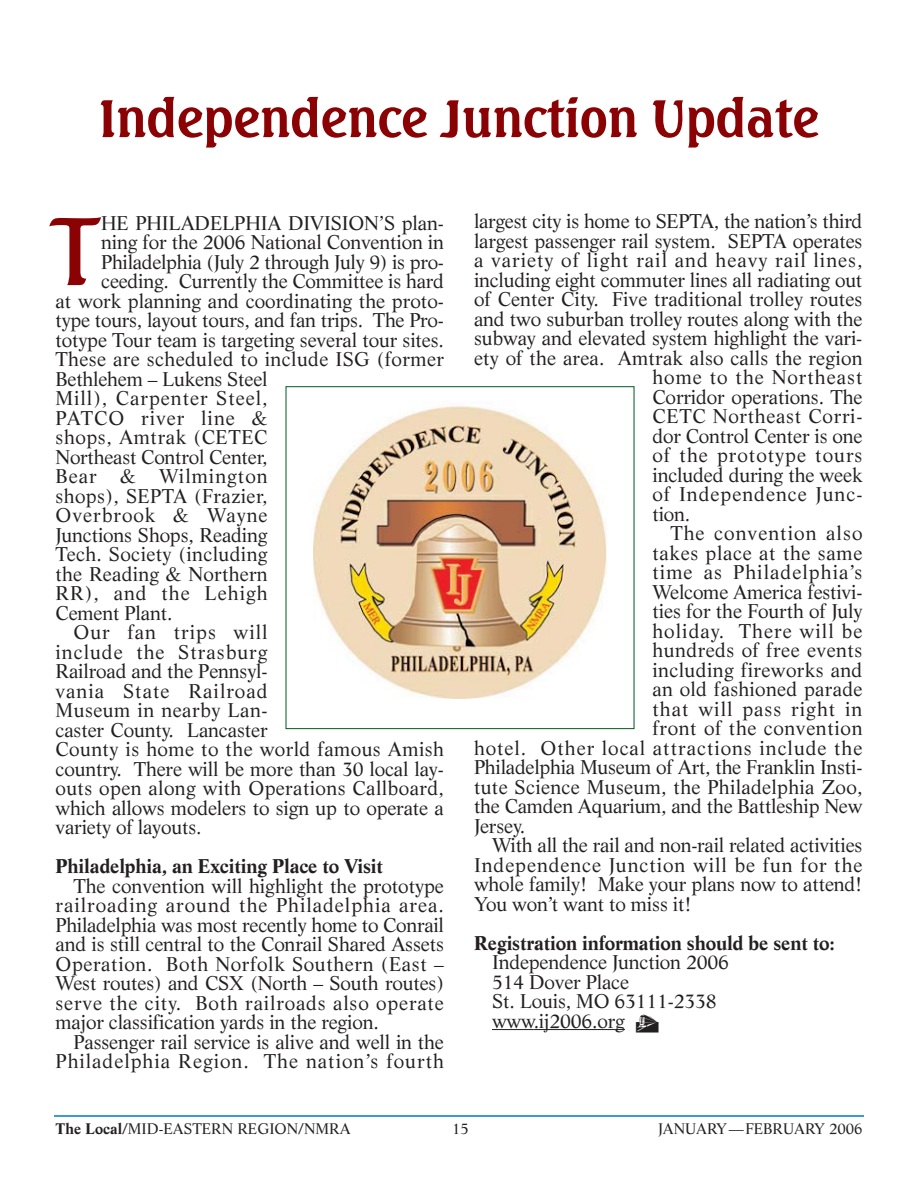
<style>
.page{position:relative;width:918px;height:1188px;background:#fff}
.page>*{position:absolute;margin:0;border:0;box-sizing:border-box;transform-origin:0 0}
.t1{font:500 93px "Seagull BT";color:#8b0204}
.t2{font:700 51px "Seagull BT";letter-spacing:-.015em;color:#8b0204}
.t3{font:19.5px/19.5px "Life";letter-spacing:-.01em;color:#231f20;text-align:justify}
.t4{font:19.5px "Life";letter-spacing:.05em;color:#231f20}
.t5{font:19.5px "Life";letter-spacing:.02em;color:#231f20}
.t6{font:19.5px "Life";letter-spacing:.015em;color:#231f20}
.t7{font:19.5px "Life";letter-spacing:.055em;color:#231f20}
.t8{font:700 19.5px "Life";letter-spacing:-.01em;color:#231f20}
.t9{font:19.5px "Life";letter-spacing:.01em;color:#231f20}
.t10{font:19.5px "Life";letter-spacing:.03em;color:#231f20}
.t11{font:19.5px "Life";letter-spacing:.025em;color:#231f20}
.t12{font:19.5px "Life";letter-spacing:.035em;color:#231f20}
.t13{font:15px "Life";color:#231f20}
.s1{font-weight:700}
</style>
<div class="page">
<hr style="left:54px;top:1115px;width:810px;height:2px;background:#007ac2">
<hr style="left:492px;top:1029px;width:42px;height:1px;background:#231f20">
<hr style="left:534px;top:1029px;width:81px;height:1px;background:#231f20">
<img style="left:314px;top:405px;width:292px;height:294px">
<div style="left:286px;top:386px;width:348px;height:343px;border:1px solid #005825"></div>
<h2 class="t2" style="left:99px;top:98px;width:722px">Independence Junction Update</h2>
<p class="t3" style="left:101px;top:215px;width:344px">HE PHILADELPHIA DIVISION’S plan-</p>
<p class="t3" style="left:101px;top:234px;width:344px">ning for the 2006 National Convention in</p>
<p class="t3" style="left:101px;top:254px;width:344px">Philadelphia (July 2 through July 9) is pro-</p>
<p class="t3" style="left:101px;top:273px;width:344px">ceeding. Currently the Committee is hard</p>
<p class="t3" style="left:56px;top:293px;width:390px">at work planning and coordinating the proto-</p>
<p class="t3" style="left:56px;top:312px;width:390px">type tours, layout tours, and fan trips. The Pro-</p>
<p class="t3" style="left:56px;top:332px;width:390px">totype Tour team is targeting several tour sites.</p>
<p class="t5" style="left:56px;top:352px;width:390px">These are scheduled to include ISG (former</p>
<p class="t3" style="left:56px;top:371px;width:214px">Bethlehem – Lukens Steel</p>
<p class="t4" style="left:56px;top:391px;width:214px">Mill), Carpenter Steel,</p>
<p class="t4" style="left:56px;top:410px;width:214px">PATCO river line &amp;</p>
<p class="t10" style="left:56px;top:430px;width:214px">shops, Amtrak (CETEC</p>
<p class="t3" style="left:56px;top:449px;width:214px">Northeast Control Center,</p>
<p class="t4" style="left:56px;top:469px;width:214px">Bear &amp; Wilmington</p>
<p class="t5" style="left:56px;top:488px;width:214px">shops), SEPTA (Frazier,</p>
<p class="t4" style="left:56px;top:508px;width:214px">Overbrook &amp; Wayne</p>
<p class="t3" style="left:56px;top:527px;width:214px">Junctions Shops, Reading</p>
<p class="t6" style="left:56px;top:547px;width:214px">Tech. Society (including</p>
<p class="t9" style="left:56px;top:566px;width:214px">the Reading &amp; Northern</p>
<p class="t4" style="left:56px;top:586px;width:214px">RR), and the Lehigh</p>
<p class="t3" style="left:56px;top:605px;width:119px">Cement Plant.</p>
<p class="t4" style="left:74px;top:625px;width:196px">Our fan trips will</p>
<p class="t4" style="left:56px;top:644px;width:214px">include the Strasburg</p>
<p class="t3" style="left:56px;top:663px;width:214px">Railroad and the Pennsyl-</p>
<p class="t4" style="left:56px;top:683px;width:214px">vania State Railroad</p>
<p class="t11" style="left:56px;top:703px;width:214px">Museum in nearby Lan-</p>
<p class="t3" style="left:56px;top:722px;width:214px">caster County. Lancaster</p>
<p class="t5" style="left:56px;top:742px;width:390px">County is home to the world famous Amish</p>
<p class="t3" style="left:56px;top:761px;width:390px">country. There will be more than 30 local lay-</p>
<p class="t5" style="left:56px;top:781px;width:390px">outs open along with Operations Callboard,</p>
<p class="t3" style="left:56px;top:800px;width:390px">which allows modelers to sign up to operate a</p>
<p class="t3" style="left:56px;top:819px;width:148px">variety of layouts.</p>
<p class="t8" style="left:56px;top:859px;width:329px">Philadelphia, an Exciting Place to Visit</p>
<p class="t3" style="left:56px;top:878px;width:390px;text-indent:18px">The convention will highlight the prototype railroading around the Philadelphia area.<br>Philadelphia was most recently home to Conrail and is still central to the Conrail Shared Assets Operation. Both Norfolk Southern (East – West routes) and CSX (North – South routes) serve the city. Both railroads also operate major classification yards in the region.</p>
<p class="t3" style="left:56px;top:1034px;width:390px;text-align:right">Passenger rail service is alive and well in the<br>Philadelphia Region. The nation’s fourth</p>
<h1 class="t1" style="left:51px;top:213px;width:49px">T</h1>
<p class="t3" style="left:474px;top:213px;width:390px">largest city is home to SEPTA, the nation’s third</p>
<p class="t3" style="left:474px;top:233px;width:390px">largest passenger rail system. SEPTA operates</p>
<p class="t4" style="left:474px;top:252px;width:390px">a variety of light rail and heavy rail lines,</p>
<p class="t3" style="left:474px;top:272px;width:390px">including eight commuter lines all radiating out</p>
<p class="t3" style="left:474px;top:291px;width:390px">of Center City. Five traditional trolley routes</p>
<p class="t3" style="left:474px;top:311px;width:390px">and two suburban trolley routes along with the</p>
<p class="t3" style="left:474px;top:330px;width:390px">subway and elevated system highlight the vari-</p>
<p class="t9" style="left:474px;top:350px;width:390px">ety of the area. Amtrak also calls the region</p>
<p class="t4" style="left:652px;top:369px;width:212px">home to the Northeast</p>
<p class="t3" style="left:652px;top:389px;width:212px">Corridor operations. The</p>
<p class="t12" style="left:652px;top:408px;width:212px">CETC Northeast Corri-</p>
<p class="t3" style="left:652px;top:428px;width:212px">dor Control Center is one</p>
<p class="t4" style="left:652px;top:447px;width:212px">of the prototype tours</p>
<p class="t3" style="left:652px;top:467px;width:212px">included during the week</p>
<p class="t4" style="left:652px;top:486px;width:212px">of Independence Junc-</p>
<p class="t3" style="left:652px;top:506px;width:39px">tion.</p>
<p class="t7" style="left:670px;top:525px;width:194px">The convention also</p>
<p class="t12" style="left:652px;top:545px;width:212px">takes place at the same</p>
<p class="t7" style="left:652px;top:564px;width:212px">time as Philadelphia’s</p>
<p class="t3" style="left:652px;top:584px;width:212px">Welcome America festivi-</p>
<p class="t3" style="left:652px;top:603px;width:212px">ties for the Fourth of July</p>
<p class="t7" style="left:652px;top:623px;width:212px">holiday. There will be</p>
<p class="t11" style="left:652px;top:642px;width:212px">hundreds of free events</p>
<p class="t5" style="left:652px;top:662px;width:212px">including fireworks and</p>
<p class="t6" style="left:652px;top:681px;width:212px">an old fashioned parade</p>
<p class="t7" style="left:652px;top:701px;width:212px">that will pass right in</p>
<p class="t10" style="left:652px;top:720px;width:212px">front of the convention</p>
<p class="t4" style="left:474px;top:740px;width:390px">hotel. Other local attractions include the</p>
<p class="t3" style="left:474px;top:759px;width:390px">Philadelphia Museum of Art, the Franklin Insti-</p>
<p class="t6" style="left:474px;top:779px;width:390px">tute Science Museum, the Philadelphia Zoo,</p>
<p class="t3" style="left:474px;top:798px;width:390px">the Camden Aquarium, and the Battleship New</p>
<p class="t3" style="left:474px;top:818px;width:53px">Jersey.</p>
<p class="t3" style="left:492px;top:837px;width:372px">With all the rail and non-rail related activities</p>
<p class="t4" style="left:474px;top:857px;width:390px">Independence Junction will be fun for the</p>
<p class="t3" style="left:474px;top:876px;width:390px">whole family! Make your plans now to attend!</p>
<p class="t3" style="left:474px;top:896px;width:219px">You won’t want to miss it!</p>
<p class="t8" style="left:474px;top:935px;width:362px">Registration information should be sent to:</p>
<p class="t3" style="left:492px;top:954px;width:238px;text-align:left">Independence Junction 2006<br>514 Dover Place<br>St. Louis, MO 63111-2338 www.ij2006.org</p>
<p class="t13" style="left:56px;top:1123px;width:297px"><span class="s1">The Local</span>/MID-EASTERN REGION/NMRA</p>
<p class="t13" style="left:452px;top:1123px;width:18px">15</p>
<p class="t13" style="left:658px;top:1123px;width:206px">JANUARY—FEBRUARY 2006</p>
</div>
